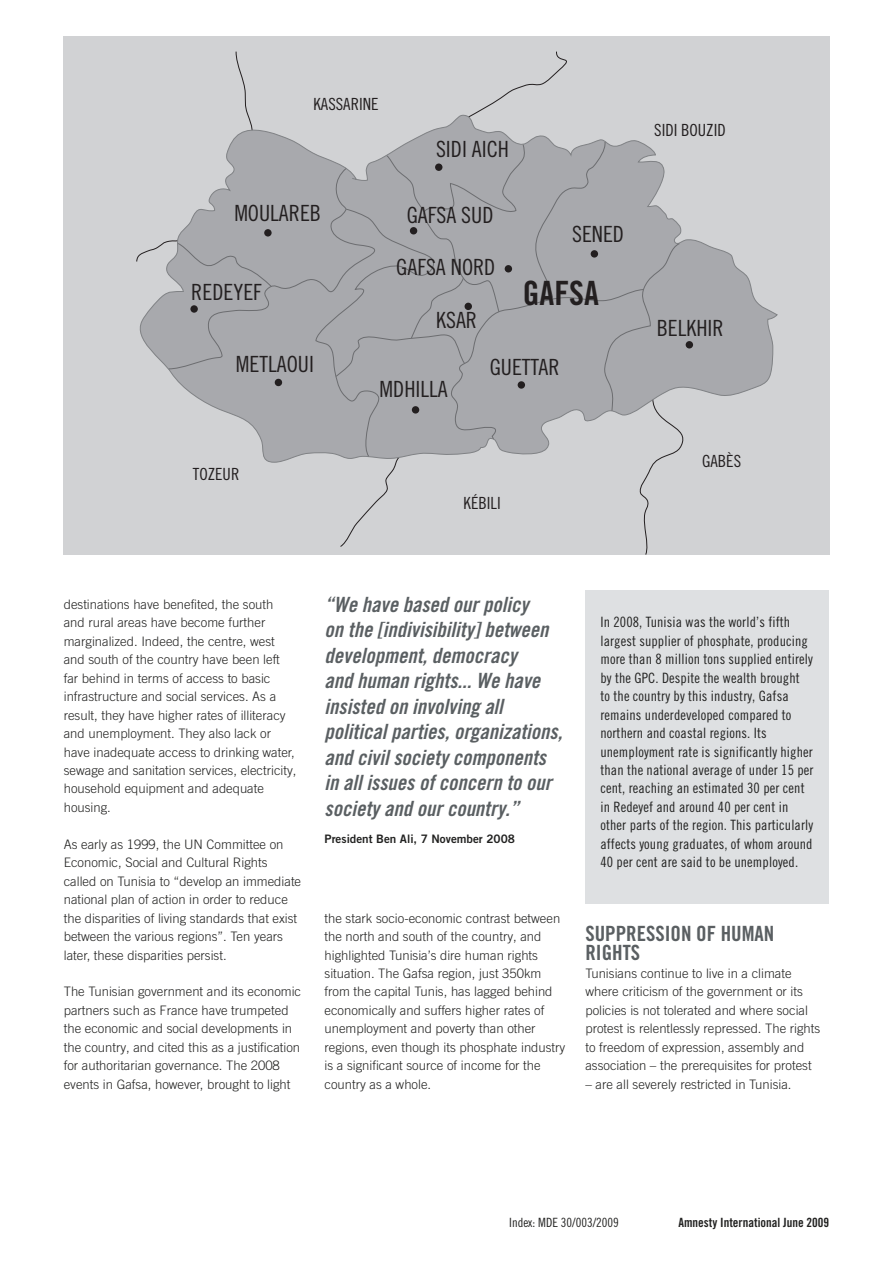
<style>
.page{position:relative;width:893px;height:1263px;background:#fff}
.page>*{position:absolute;margin:0;border:0;box-sizing:border-box;transform-origin:0 0}
.t1{font:33.45px "Amnesty Trade Gothic Bd Cn 20";color:#231f20}
.t2{font:22.35px "Amnesty Trade Gothic Cn 18";color:#231f20}
.t3{font:21px/25.5px "Amnesty Trade Gothic Bd Cn 20 Ob";color:#5a5f62}
.t4{font:21px/18.5px "Amnesty Trade Gothic Bd Cn 20 OTF";color:#5a5f62}
.t5{font:16.8px "Amnesty Trade Gothic Cn 18";color:#231f20}
.t6{font:14.25px/18.5px "Amnesty Trade Gothic Cn 18";letter-spacing:.01em;color:#222221}
.t7{font:300 13.05px/18.5px "Amnesty Trade Gothic";color:#222221}
.t8{font:12.75px "Amnesty Trade Gothic Bd Cn 20 OTF";color:#222221}
.t9{font:12.75px "Amnesty Trade Gothic Cn 18";color:#222221}
.t10{font:11.7px "Amnesty Trade Gothic Bd 2";color:#222221}
</style>
<div class="page">
<div style="left:64px;top:37px;width:765px;height:517px;background:#d1d2d4"></div>
<div style="left:467px;top:51px;width:111px;height:62px;background:#d1d2d4"></div>
<svg style="left:236px;top:51px;width:17px;height:62px"></svg>
<svg style="left:133px;top:113px;width:646px;height:350px;background:#c6c7c9"></svg>
<svg style="left:136px;top:141px;width:550px;height:413px;background:#b5b6ba"></svg>
<div style="left:275px;top:379px;width:7px;height:7px;background:#231f20;border-radius:50%"></div>
<div style="left:190px;top:305px;width:8px;height:8px;background:#231f20;border-radius:50%"></div>
<div style="left:264px;top:229px;width:8px;height:8px;background:#231f20;border-radius:50%"></div>
<div style="left:410px;top:227px;width:7px;height:7px;background:#231f20;border-radius:50%"></div>
<div style="left:435px;top:163px;width:7px;height:8px;background:#231f20;border-radius:50%"></div>
<div style="left:505px;top:265px;width:7px;height:7px;background:#231f20;border-radius:50%"></div>
<div style="left:465px;top:303px;width:7px;height:7px;background:#231f20;border-radius:50%"></div>
<div style="left:518px;top:381px;width:7px;height:8px;background:#231f20;border-radius:50%"></div>
<div style="left:412px;top:406px;width:7px;height:8px;background:#231f20;border-radius:50%"></div>
<div style="left:591px;top:250px;width:7px;height:8px;background:#231f20;border-radius:50%"></div>
<div style="left:686px;top:341px;width:7px;height:7px;background:#231f20;border-radius:50%"></div>
<div style="left:585px;top:590px;width:244px;height:314px;background:#dee0e2"></div>
<p class="t5" style="left:313px;top:94px;width:67px">KASSARINE</p>
<h2 class="t2" style="left:436px;top:136px;width:75px">SIDI AICH</h2>
<h2 class="t2" style="left:234px;top:200px;width:88px">MOULAREB</h2>
<h2 class="t2" style="left:191px;top:279px;width:72px">REDEYEF</h2>
<h2 class="t2" style="left:407px;top:202px;width:88px">GAFSA SUD</h2>
<h2 class="t2" style="left:396px;top:254px;width:101px">GAFSA NORD</h2>
<h2 class="t2" style="left:436px;top:306px;width:42px">KSAR</h2>
<h2 class="t2" style="left:572px;top:221px;width:54px">SENED</h2>
<h1 class="t1" style="left:523px;top:273px;width:78px">GAFSA</h1>
<h2 class="t2" style="left:236px;top:350px;width:80px">METLAOUI</h2>
<h2 class="t2" style="left:490px;top:354px;width:71px">GUETTAR</h2>
<p class="t5" style="left:193px;top:464px;width:48px">TOZEUR</p>
<h2 class="t2" style="left:380px;top:375px;width:70px">MDHILLA</h2>
<p class="t5" style="left:464px;top:493px;width:39px">KÉBILI</p>
<p class="t5" style="left:654px;top:120px;width:73px">SIDI BOUZID</p>
<h2 class="t2" style="left:657px;top:315px;width:68px">BELKHIR</h2>
<p class="t5" style="left:702px;top:451px;width:41px">GABÈS</p>
<p class="t7" style="left:64px;top:595px;width:234px">destinations have benefited, the south and rural areas have become further marginalized. Indeed, the centre, west and south of the country have been left far behind in terms of access to basic infrastructure and social services. As a result, they have higher rates of illiteracy and unemployment. They also lack or have inadequate access to drinking water, sewage and sanitation services, electricity, household equipment and adequate housing.</p>
<p class="t7" style="left:64px;top:835px;width:239px">As early as 1999, the UN Committee on Economic, Social and Cultural Rights called on Tunisia to “develop an immediate national plan of action in order to reduce the disparities of living standards that exist between the various regions”. Ten years later, these disparities persist.</p>
<p class="t7" style="left:64px;top:982px;width:239px">The Tunisian government and its economic partners such as France have trumpeted the economic and social developments in the country, and cited this as a justification for authoritarian governance. The 2008 events in Gafsa, however, brought to light</p>
<p class="t3" style="left:325px;top:591px;width:239px">“We have based our policy<br>on the [indivisibility] between development, democracy<br>and human rights... We have insisted on involving all political parties, organizations, and civil society components in all issues of concern to our society and our country.”</p>
<p class="t10" style="left:325px;top:831px;width:192px">President Ben Ali, 7 November 2008</p>
<p class="t7" style="left:325px;top:908px;width:242px">the stark socio-economic contrast between the north and south of the country, and highlighted Tunisia’s dire human rights situation. The Gafsa region, just 350km from the capital Tunis, has lagged behind economically and suffers higher rates of unemployment and poverty than other regions, even though its phosphate industry is a significant source of income for the country as a whole.</p>
<p class="t6" style="left:600px;top:613px;width:215px">In 2008, Tunisia was the world’s fifth largest supplier of phosphate, producing more than 8 million tons supplied entirely by the GPC. Despite the wealth brought<br>to the country by this industry, Gafsa remains underdeveloped compared to northern and coastal regions. Its unemployment rate is significantly higher than the national average of under 15 per cent, reaching an estimated 30 per cent in Redeyef and around 40 per cent in other parts of the region. This particularly affects young graduates, of whom around 40 per cent are said to be unemployed.</p>
<h3 class="t4" style="left:585px;top:924px;width:190px">SUPPRESSION OF HUMAN<br>RIGHTS</h3>
<p class="t7" style="left:585px;top:964px;width:236px">Tunisians continue to live in a climate where criticism of the government or its policies is not tolerated and where social protest is relentlessly repressed. The rights to freedom of expression, assembly and association – the prerequisites for protest</p>
<p class="t7" style="left:585px;top:1075px;width:208px">– are all severely restricted in Tunisia.</p>
<p class="t9" style="left:509px;top:1215px;width:111px">Index: MDE 30/003/2009</p>
<p class="t8" style="left:678px;top:1215px;width:152px">Amnesty International June 2009</p>
</div>
